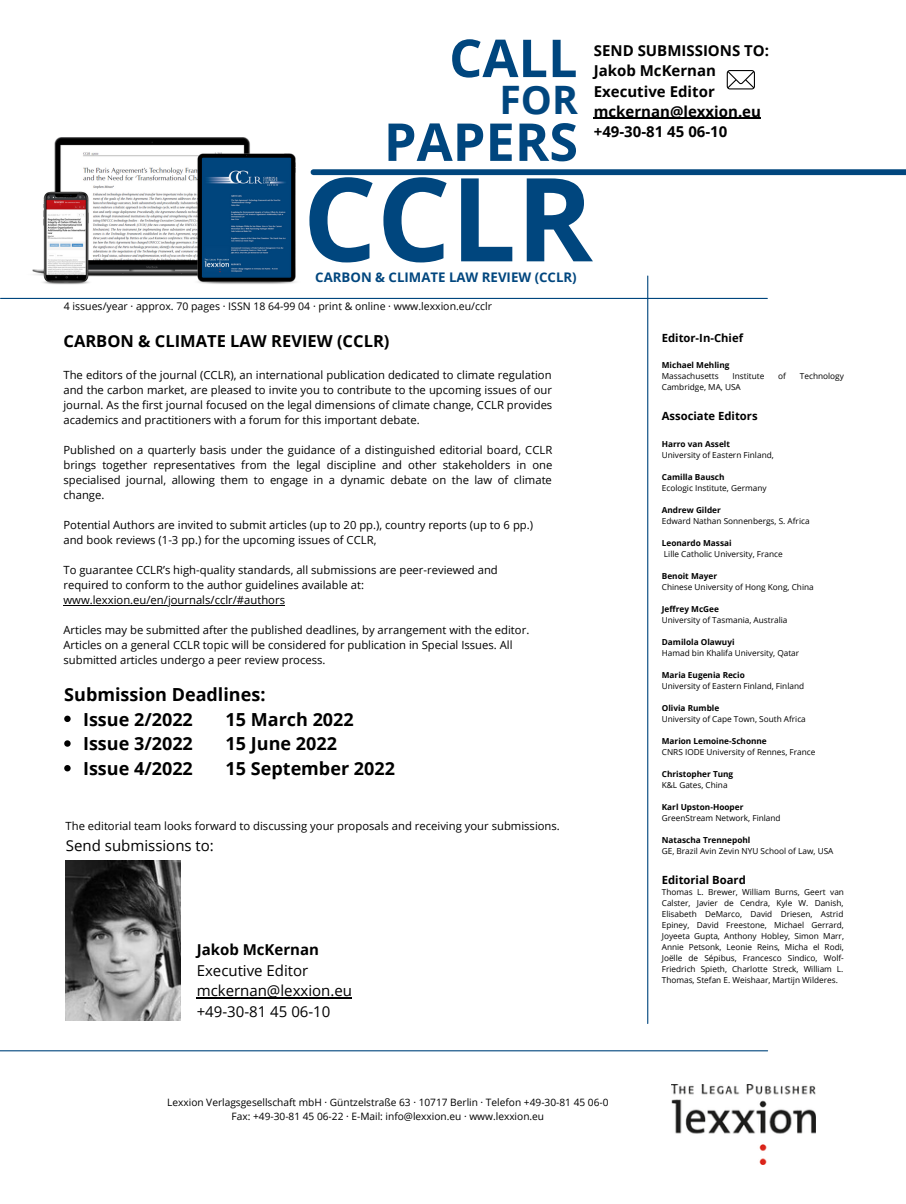
<style>
.page{position:relative;width:906px;height:1204px;background:#fff}
.page>*{position:absolute;margin:0;border:0;box-sizing:border-box;transform-origin:0 0}
.t1{font:700 116.1px "Open Sans";color:#00467e}
.t2{font:700 52.2px "Open Sans";color:#00467e}
.t3{font:700 39.15px "Open Sans";color:#00467e}
.t4{font:700 18px "Open Sans";color:#000}
.t5{font:700 16.5px "Open Sans";color:#000}
.t6{font:700 15px/20.2px "Open Sans";color:#000}
.t7{font:15px/20.7px "Open Sans";color:#000}
.t8{font:700 13.2px "Open Sans";color:#00467e}
.t9{font:11.25px/15px "Open Sans";color:#000}
.t10{font:700 11.25px "Open Sans";color:#000}
.t11{font:10.5px "Open Sans";color:#000}
.t12{font:10.2px/13.4px "Open Sans";color:#000;text-align:center}
.t13{font:8.25px/10.9px "Open Sans";color:#000;text-align:justify}
.t14{font:700 8.25px "Open Sans";color:#000}
</style>
<div class="page">
<div style="left:313px;top:169px;width:593px;height:6px;background:#00467e"></div>
<hr style="left:1px;top:298px;width:766px;height:1px;background:#00467e">
<hr style="left:647px;top:276px;width:1px;height:747px;background:#00467e">
<hr style="left:0;top:1050px;width:767px;height:1px;background:#00467e">
<svg style="left:726px;top:70px;width:29px;height:19px"></svg>
<img style="left:66px;top:861px;width:115px;height:159px">
<img style="left:32px;top:137px;width:264px;height:148px">
<hr style="left:197px;top:997px;width:155px;height:1px;background:#000">
<hr style="left:594px;top:118px;width:167px;height:1px;background:#000">
<hr style="left:63px;top:605px;width:222px;height:1px;background:#000">
<svg style="left:64px;top:715px;width:7px;height:7px"></svg>
<svg style="left:64px;top:740px;width:7px;height:7px"></svg>
<svg style="left:64px;top:765px;width:7px;height:6px"></svg>
<img style="left:671px;top:1084px;width:144px;height:80px">
<h2 class="t2" style="left:449px;top:21px;width:130px">CALL</h2>
<h3 class="t3" style="left:499px;top:72px;width:80px">FOR</h3>
<h3 class="t6" style="left:594px;top:40px;width:177px">SEND SUBMISSIONS TO:<br>Jakob McKernan<br>Executive Editor mckernan@lexxion.eu +49-30-81 45 06-10</h3>
<h2 class="t2" style="left:384px;top:105px;width:196px">PAPERS</h2>
<h1 class="t1" style="left:303px;top:137px;width:292px">CCLR</h1>
<p class="t8" style="left:315px;top:268px;width:263px">CARBON &amp; CLIMATE LAW REVIEW (CCLR)</p>
<p class="t11" style="left:64px;top:299px;width:429px">4 issues/year · approx. 70 pages · ISSN 18 64-99 04 · print &amp; online · www.lexxion.eu/cclr</p>
<h3 class="t5" style="left:63px;top:330px;width:327px">CARBON &amp; CLIMATE LAW REVIEW (CCLR)</h3>
<p class="t9" style="left:63px;top:367px;width:490px;text-align:justify">The editors of the journal (CCLR), an international publication dedicated to climate regulation and the carbon market, are pleased to invite you to contribute to the upcoming issues of our journal. As the first journal focused on the legal dimensions of climate change, CCLR provides academics and practitioners with a forum for this important debate.</p>
<p class="t9" style="left:63px;top:442px;width:490px;text-align:justify">Published on a quarterly basis under the guidance of a distinguished editorial board, CCLR brings together representatives from the legal discipline and other stakeholders in one specialised journal, allowing them to engage in a dynamic debate on the law of climate change.</p>
<p class="t9" style="left:63px;top:517px;width:471px">Potential Authors are invited to submit articles (up to 20 pp.), country reports (up to 6 pp.) and book reviews (1-3 pp.) for the upcoming issues of CCLR,</p>
<p class="t9" style="left:63px;top:562px;width:436px">To guarantee CCLR’s high-quality standards, all submissions are peer-reviewed and required to conform to the author guidelines available at: www.lexxion.eu/en/journals/cclr/#authors</p>
<p class="t9" style="left:63px;top:622px;width:467px">Articles may be submitted after the published deadlines, by arrangement with the editor.<br>Articles on a general CCLR topic will be considered for publication in Special Issues. All submitted articles undergo a peer review process.</p>
<h3 class="t4" style="left:64px;top:682px;width:203px">Submission Deadlines:</h3>
<h3 class="t4" style="left:83px;top:706px;width:111px">Issue 2/2022</h3>
<h3 class="t4" style="left:226px;top:706px;width:130px">15 March 2022</h3>
<h3 class="t4" style="left:83px;top:731px;width:111px">Issue 3/2022</h3>
<h3 class="t4" style="left:226px;top:731px;width:113px">15 June 2022</h3>
<h3 class="t4" style="left:83px;top:756px;width:111px">Issue 4/2022</h3>
<h3 class="t4" style="left:226px;top:756px;width:171px">15 September 2022</h3>
<p class="t9" style="left:66px;top:818px;width:496px">The editorial team looks forward to discussing your proposals and receiving your submissions.</p>
<h3 class="t7" style="left:66px;top:835px;width:149px">Send submissions to:</h3>
<h3 class="t6" style="left:197px;top:939px;width:124px">Jakob McKernan</h3>
<h3 class="t7" style="left:197px;top:959px;width:157px">Executive Editor mckernan@lexxion.eu +49-30-81 45 06-10</h3>
<p class="t12" style="left:167px;top:1096px;width:443px">Lexxion Verlagsgesellschaft mbH · Güntzelstraße 63 · 10717 Berlin · Telefon +49-30-81 45 06-0<br>Fax: +49-30-81 45 06-22 · E-Mail: info@lexxion.eu · www.lexxion.eu</p>
<p class="t10" style="left:662px;top:330px;width:83px">Editor-In-Chief</p>
<p class="t14" style="left:662px;top:360px;width:69px">Michael Mehling</p>
<p class="t13" style="left:662px;top:371px;width:58px">Massachusetts</p>
<p class="t13" style="left:732px;top:371px;width:33px">Institute</p>
<p class="t13" style="left:778px;top:371px;width:9px">of</p>
<p class="t13" style="left:800px;top:371px;width:45px">Technology</p>
<p class="t13" style="left:662px;top:382px;width:80px">Cambridge, MA, USA</p>
<p class="t10" style="left:662px;top:408px;width:97px">Associate Editors</p>
<p class="t14" style="left:662px;top:438px;width:70px">Harro van Asselt</p>
<p class="t13" style="left:662px;top:449px;width:113px">University of Eastern Finland,</p>
<p class="t14" style="left:662px;top:471px;width:64px">Camilla Bausch</p>
<p class="t13" style="left:662px;top:482px;width:106px">Ecologic Institute, Germany</p>
<p class="t14" style="left:662px;top:504px;width:61px">Andrew Gilder</p>
<p class="t13" style="left:662px;top:515px;width:149px">Edward Nathan Sonnenbergs, S. Africa</p>
<p class="t14" style="left:662px;top:537px;width:71px">Leonardo Massai</p>
<p class="t13" style="left:664px;top:548px;width:120px">Lille Catholic University, France</p>
<p class="t14" style="left:662px;top:570px;width:57px">Benoit Mayer</p>
<p class="t13" style="left:662px;top:581px;width:153px">Chinese University of Hong Kong, China</p>
<p class="t14" style="left:662px;top:603px;width:59px">Jeffrey McGee</p>
<p class="t13" style="left:662px;top:614px;width:127px">University of Tasmania, Australia</p>
<p class="t14" style="left:662px;top:636px;width:74px">Damilola Olawuyi</p>
<p class="t13" style="left:662px;top:647px;width:139px">Hamad bin Khalifa University, Qatar</p>
<p class="t14" style="left:662px;top:669px;width:85px">Maria Eugenia Recio</p>
<p class="t13" style="left:662px;top:680px;width:144px">University of Eastern Finland, Finland</p>
<p class="t14" style="left:662px;top:702px;width:59px">Olivia Rumble</p>
<p class="t13" style="left:662px;top:713px;width:146px">University of Cape Town, South Africa</p>
<p class="t14" style="left:662px;top:735px;width:106px">Marion Lemoine-Schonne</p>
<p class="t13" style="left:662px;top:746px;width:155px">CNRS IODE University of Rennes, France</p>
<p class="t14" style="left:662px;top:768px;width:73px">Christopher Tung</p>
<p class="t13" style="left:662px;top:779px;width:67px">K&amp;L Gates, China</p>
<p class="t14" style="left:662px;top:801px;width:83px">Karl Upston-Hooper</p>
<p class="t13" style="left:662px;top:812px;width:120px">GreenStream Network, Finland</p>
<p class="t14" style="left:662px;top:834px;width:90px">Natascha Trennepohl</p>
<p class="t13" style="left:662px;top:845px;width:173px">GE, Brazil Avin Zevin NYU School of Law, USA</p>
<p class="t10" style="left:662px;top:872px;width:85px">Editorial Board</p>
<p class="t13" style="left:662px;top:887px;width:184px">Thomas L. Brewer, William Burns, Geert van Calster, Javier de Cendra, Kyle W. Danish, Elisabeth DeMarco, David Driesen, Astrid Epiney, David Freestone, Michael Gerrard, Joyeeta Gupta, Anthony Hobley, Simon Marr, Annie Petsonk, Leonie Reins, Micha฀el Rodi, Joëlle de Sépibus, Francesco Sindico, Wolf-Friedrich Spieth, Charlotte Streck, William L.<br>Thomas, Stefan E. Weishaar, Martijn Wilderes.</p>
</div>
